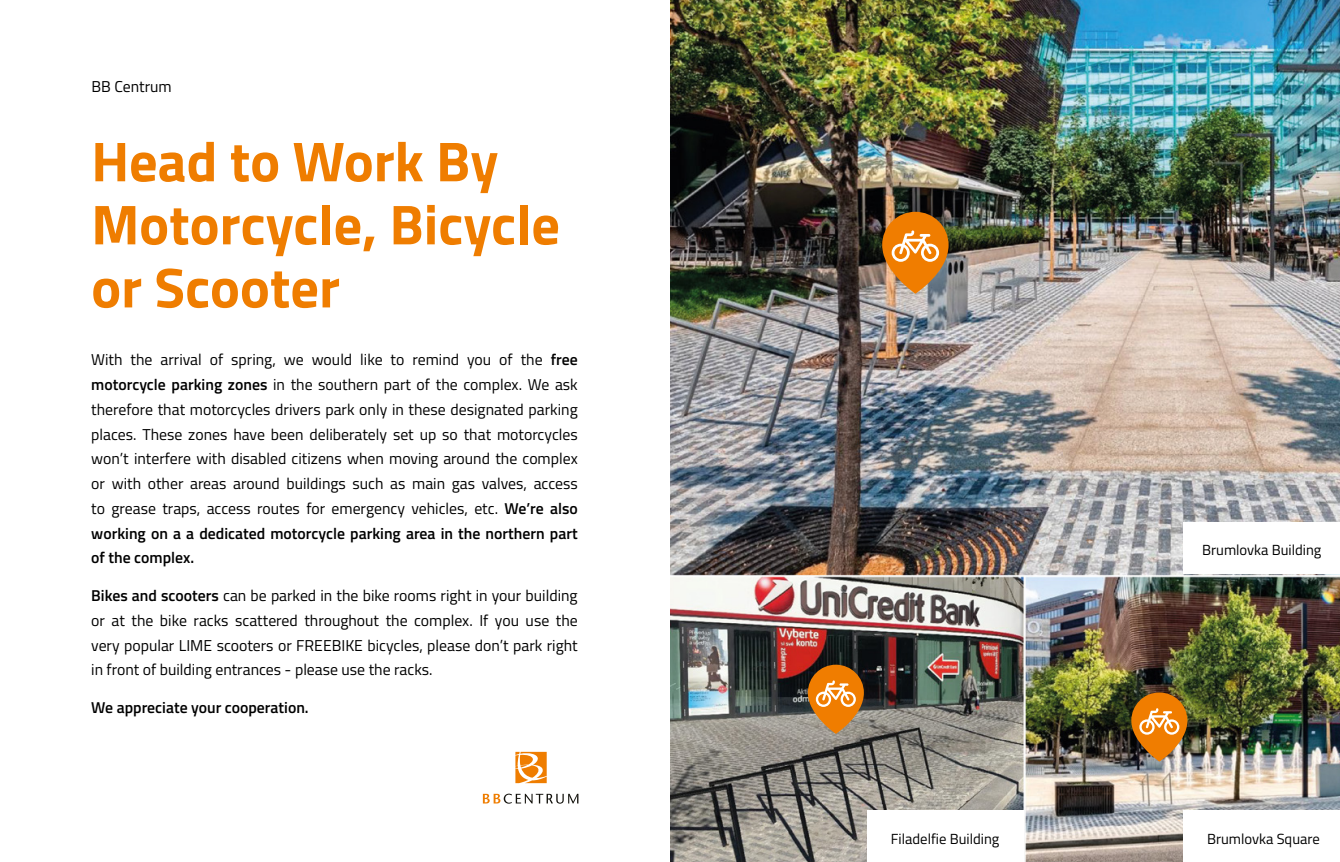
<style>
.page{position:relative;width:1340px;height:862px;background:#fff}
.page>*{position:absolute;margin:0;border:0;box-sizing:border-box;transform-origin:0 0}
.t1{font:700 56.25px/63px "Titillium Web";color:#ef7d00}
.t2{font:15.75px/24.8px "Titillium Web";color:#000;text-align:justify}
.t3{font:600 15.75px "Titillium Web";color:#000}
.t4{font:14.62px "Titillium Web";color:#000}
.s1{font-weight:600}
</style>
<div class="page">
<img style="left:670px;top:0;width:669px;height:861px">
<svg style="left:483px;top:793px;width:95px;height:10px"></svg>
<svg style="left:515px;top:751px;width:31px;height:31px"></svg>
<svg style="left:882px;top:212px;width:66px;height:81px;background:#dd801a"></svg>
<svg style="left:891px;top:230px;width:48px;height:32px"></svg>
<svg style="left:807px;top:664px;width:56px;height:69px;background:#d77c19"></svg>
<svg style="left:815px;top:680px;width:40px;height:26px"></svg>
<svg style="left:1131px;top:692px;width:56px;height:69px;background:#cf7411"></svg>
<svg style="left:1139px;top:707px;width:40px;height:27px"></svg>
<div style="left:1183px;top:522px;width:156px;height:51px;background:#fff"></div>
<div style="left:1183px;top:809px;width:156px;height:52px;background:#fff"></div>
<div style="left:867px;top:809px;width:156px;height:52px;background:#fff"></div>
<p class="t2" style="left:92px;top:73px;width:82px">BB Centrum</p>
<h1 class="t1" style="left:91px;top:127px;width:470px">Head to Work By<br>Motorcycle, Bicycle or Scooter</h1>
<p class="t2" style="left:91px;top:346px;width:488px">With the arrival of spring, we would like to remind you of the <span class="s1">free motorcycle parking zones</span> in the southern part of the complex. We ask therefore that motorcycles drivers park only in these designated parking places. These zones have been deliberately set up so that motorcycles won’t interfere with disabled citizens when moving around the complex or with other areas around buildings such as main gas valves, access to grease traps, access routes for emergency vehicles, etc. <span class="s1">We’re also working on a a dedicated motorcycle parking area in the northern part of the complex.</span></p>
<p class="t2" style="left:91px;top:582px;width:488px"><span class="s1">Bikes and scooters</span> can be parked in the bike rooms right in your building or at the bike racks scattered throughout the complex. If you use the very popular LIME scooters or FREEBIKE bicycles, please don’t park right in front of building entrances - please use the racks.</p>
<p class="t3" style="left:91px;top:695px;width:219px">We appreciate your cooperation.</p>
<p class="t4" style="left:1202px;top:538px;width:121px">Brumlovka Building</p>
<p class="t4" style="left:891px;top:828px;width:110px">Filadelfie Building</p>
<p class="t4" style="left:1207px;top:828px;width:114px">Brumlovka Square</p>
</div>
